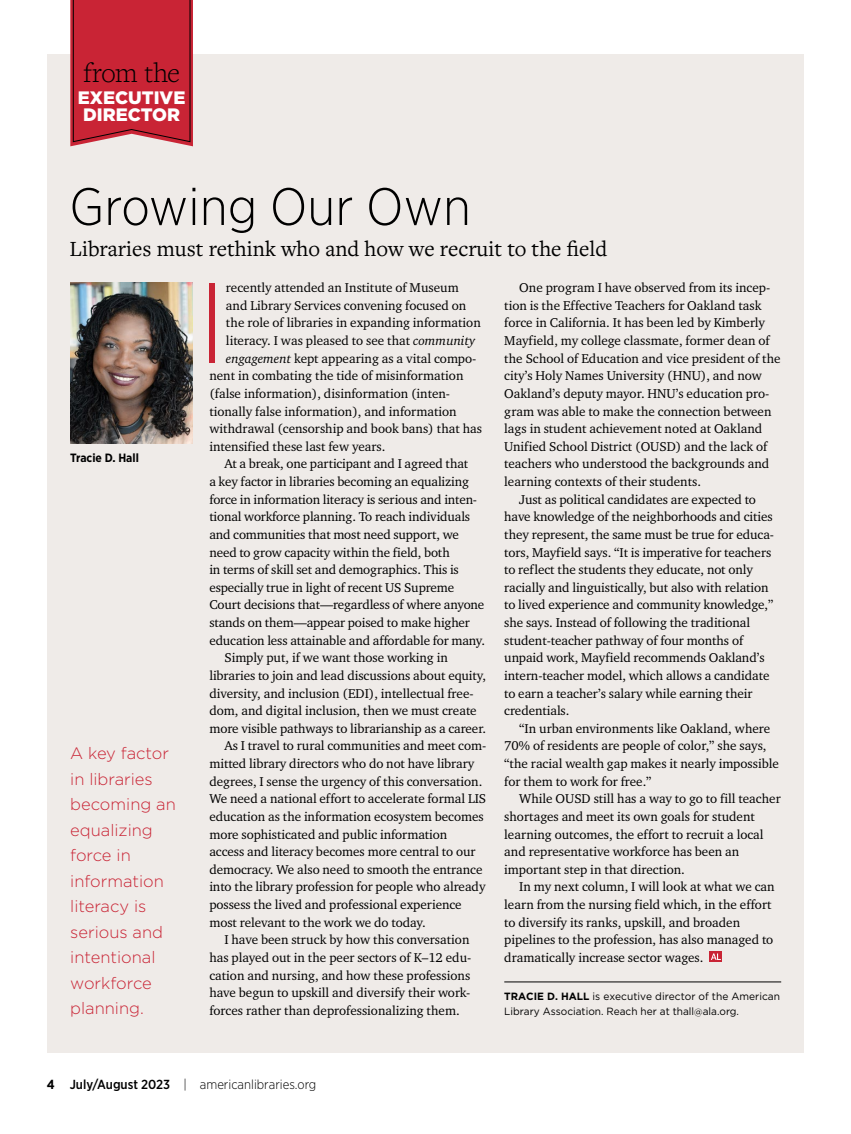
<style>
.page{position:relative;width:851px;height:1134px;background:#fff}
.page>*{position:absolute;margin:0;border:0;box-sizing:border-box;transform-origin:0 0}
.body-dropcap_red{font:300 113.85px "Gotham Narrow";color:#c92435}
.head{font:300 52.5px "Gotham Narrow";color:#000}
.t1{font:300 28.5px "Freight Text Pro";letter-spacing:-.02em;color:#000}
.deck{font:22.5px "Freight Text Pro";color:#000}
.t2{font:900 18px/17.2px "Gotham";color:#fff}
.pullquote{font:300 16.5px/25.5px "Gotham";color:#c92435}
.body{font:13.2px/17.7px "Charter ITC Std";letter-spacing:-.005em;color:#000}
.body-dropcap_red-2{font:13.2px "Charter ITC Std";color:#000}
.t3{font:300 13.2px "Gotham Narrow";color:#000}
.t4{font:700 12px "Gotham Narrow";color:#000}
.bio{font:10.5px/15px "Gotham";color:#000}
.s1{font-style:italic}
.s2{font-weight:700}
.s3{font-size:9px}
.s4{font-weight:500}
</style>
<div class="page">
<div style="left:47px;top:54px;width:756px;height:999px;background:#efebe8"></div>
<hr style="left:504px;top:982px;width:277px;height:1px;background:#000">
<div style="left:709px;top:952px;width:12px;height:10px;background:#c92435"></div>
<svg style="left:711px;top:953px;width:9px;height:7px"></svg>
<svg style="left:70px;top:0;width:123px;height:146px;background:#c62b3b"></svg>
<img style="left:70px;top:283px;width:123px;height:160px">
<h3 class="t1" style="left:83px;top:55px;width:98px">from the</h3>
<h3 class="t2" style="left:78px;top:89px;width:109px">EXECUTIVE<br>DIRECTOR</h3>
<p class="head" style="left:69px;top:174px;width:403px">Growing Our Own</p>
<p class="deck" style="left:69px;top:234px;width:539px">Libraries must rethink who and how we recruit to the field</p>
<p class="t4" style="left:70px;top:450px;width:70px">Tracie D. Hall</p>
<p class="pullquote" style="left:70px;top:740px;width:107px">A key factor in libraries becoming an equalizing force in information literacy is serious and intentional workforce planning.</p>
<p class="body-dropcap_red" style="left:198px;top:253px;width:29px">I</p>
<p class="body-dropcap_red-2" style="left:226px;top:279px;width:234px">recently attended an Institute of Museum</p>
<p class="body-dropcap_red-2" style="left:226px;top:297px;width:242px">and Library Services convening focused on</p>
<p class="body-dropcap_red-2" style="left:226px;top:315px;width:256px">the role of libraries in expanding information</p>
<p class="body-dropcap_red-2" style="left:226px;top:332px;width:251px">literacy. I was pleased to see that <span class="s1">community</span></p>
<p class="body-dropcap_red-2" style="left:226px;top:350px;width:252px"><span class="s1">engagement</span> kept appearing as a vital compo-</p>
<p class="body-dropcap_red-2" style="left:209px;top:367px;width:255px">nent in combating the tide of misinformation</p>
<p class="body-dropcap_red-2" style="left:209px;top:385px;width:242px">(false information), disinformation (inten-</p>
<p class="body-dropcap_red-2" style="left:209px;top:403px;width:249px">tionally false information), and information</p>
<p class="body-dropcap_red-2" style="left:209px;top:420px;width:274px">withdrawal (censorship and book bans) that has</p>
<p class="body-dropcap_red-2" style="left:209px;top:438px;width:178px">intensified these last few years.</p>
<p class="body" style="left:209px;top:455px;width:277px;text-indent:15px">At a break, one participant and I agreed that<br>a key factor in libraries becoming an equalizing force in information literacy is serious and inten&shy;tional workforce planning. To reach individuals and communities that most need support, we need to grow capacity within the field, both<br>in terms of skill set and demographics. This is especially true in light of recent US Supreme Court decisions that—regardless of where anyone stands on them—appear poised to make higher education less attainable and affordable for many.</p>
<p class="body" style="left:209px;top:649px;width:278px;text-indent:15px">Simply put, if we want those working in libraries to join and lead discussions about equity, diversity, and inclusion (EDI), intellectual free&shy;dom, and digital inclusion, then we must create more visible pathways to librarianship as a career.</p>
<p class="body" style="left:209px;top:737px;width:278px;text-indent:15px">As I travel to rural communities and meet com&shy;mitted library directors who do not have library degrees, I sense the urgency of this conversation.<br>We need a national effort to accelerate formal LIS education as the information ecosystem becomes more sophisticated and public information<br>access and literacy becomes more central to our democracy. We also need to smooth the entrance into the library profession for people who already possess the lived and professional experience most relevant to the work we do today.</p>
<p class="body" style="left:209px;top:931px;width:263px;text-indent:15px">I have been struck by how this conversation has played out in the peer sectors of K–12 edu&shy;cation and nursing, and how these professions have begun to upskill and diversify their work&shy;forces rather than deprofessionalizing them.</p>
<p class="body" style="left:504px;top:279px;width:278px;text-indent:15px">One program I have observed from its incep&shy;tion is the Effective Teachers for Oakland task force in California. It has been led by Kimberly Mayfield, my college classmate, former dean of the School of Education and vice president of the city’s Holy Names University (HNU), and now Oakland’s deputy mayor. HNU’s education pro&shy;gram was able to make the connection between lags in student achievement noted at Oakland Unified School District (OUSD) and the lack of teachers who understood the backgrounds and learning contexts of their students.</p>
<p class="body" style="left:504px;top:490px;width:271px;text-indent:15px">Just as political candidates are expected to have knowledge of the neighborhoods and cities they represent, the same must be true for educa&shy;tors, Mayfield says. “It is imperative for teachers to reflect the students they educate, not only racially and linguistically, but also with relation to lived experience and community knowledge,” she says. Instead of following the traditional student-teacher pathway of four months of unpaid work, Mayfield recommends Oakland’s intern-teacher model, which allows a candidate to earn a teacher’s salary while earning their credentials.</p>
<p class="body" style="left:504px;top:719px;width:276px;text-indent:15px">“In urban environments like Oakland, where 70% of residents are people of color,” she says, “the racial wealth gap makes it nearly impossible for them to work for free.”</p>
<p class="body" style="left:504px;top:790px;width:278px;text-indent:15px">While OUSD still has a way to go to fill teacher shortages and meet its own goals for student learning outcomes, the effort to recruit a local and representative workforce has been an important step in that direction.</p>
<p class="body" style="left:504px;top:878px;width:272px;text-indent:15px">In my next column, I will look at what we can learn from the nursing field which, in the effort to diversify its ranks, upskill, and broaden pipelines to the profession, has also managed to dramatically increase sector wages.</p>
<p class="bio" style="left:504px;top:989px;width:277px"><span class="s2">TRACIE D. HALL</span> is executive director of the American<br>Library Association. Reach her at thall<span class="s3">@</span>ala.org.</p>
<p class="t3" style="left:47px;top:1076px;width:271px"><span class="s2">4</span> <span class="s4">July/August 2023</span> | americanlibraries.org</p>
</div>
